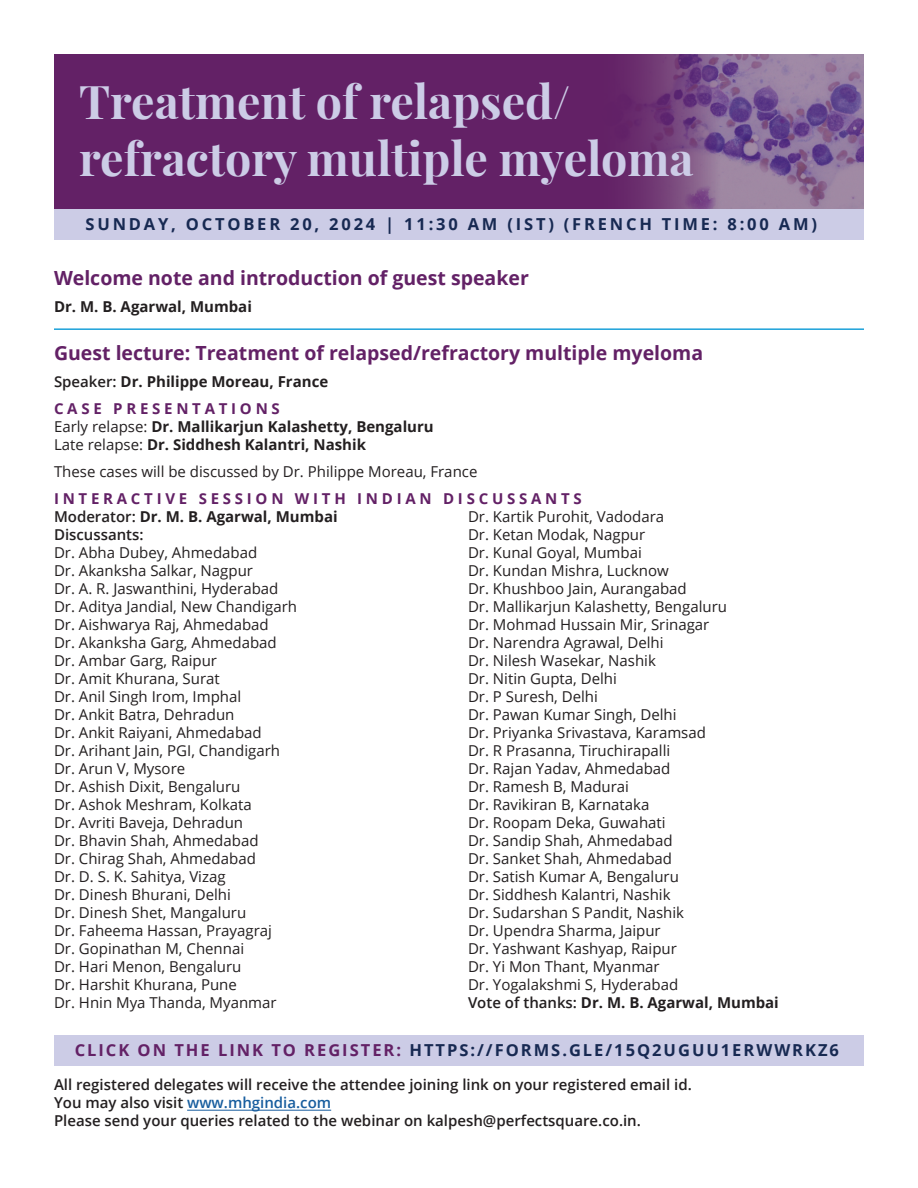
<style>
.page{position:relative;width:918px;height:1188px;background:#fff}
.page>*{position:absolute;margin:0;border:0;box-sizing:border-box;transform-origin:0 0}
.t1{font:700 46.5px/57px "Playfair Display";color:#cccce6}
.t2{font:700 19.5px "Open Sans";color:#632166}
.t3{font:700 16.5px "Open Sans";letter-spacing:.12em;color:#172952}
.t4{font:700 16.5px "Open Sans";letter-spacing:.17em;color:#172952}
.t5{font:15px "Open Sans";color:#231f20}
.t6{font:700 15px "Open Sans";color:#231f20}
.t7{font:600 15px/18px "Open Sans";color:#231f20}
.t8{font:700 15px "Open Sans";letter-spacing:.25em;color:#632166}
.s1{font-weight:600}
.s2{font-weight:400}
.s3{color:#632166}
.s4{color:#175d9e}
</style>
<div class="page">
<div style="left:54px;top:54px;width:810px;height:174px;background:#632166"></div>
<hr style="left:54px;top:328px;width:810px;height:2px;background:#1ca1d9">
<div style="left:54px;top:209px;width:810px;height:30px;background:#cccce6"></div>
<div style="left:54px;top:1035px;width:810px;height:31px;background:#cccce6"></div>
<img style="left:632px;top:54px;width:232px;height:155px">
<hr style="left:187px;top:1110px;width:144px;height:1px;background:#175d9e">
<p class="t1" style="left:79px;top:70px;width:616px">Treatment of relapsed/ refractory multiple myeloma</p>
<p class="t4" style="left:86px;top:212px;width:733px">SUNDAY, OCTOBER 20, 2024 | 11:30 AM (IST) (FRENCH TIME: 8:00 AM)</p>
<p class="t2" style="left:54px;top:264px;width:476px">Welcome note and introduction of guest speaker</p>
<p class="t6" style="left:54px;top:296px;width:199px">Dr. M. B. Agarwal, Mumbai</p>
<p class="t2" style="left:54px;top:339px;width:651px">Guest lecture: Treatment of relapsed/refractory multiple myeloma</p>
<p class="t6" style="left:54px;top:371px;width:276px"><span class="s1">Speaker:</span> Dr. Philippe Moreau, France</p>
<p class="t8" style="left:54px;top:398px;width:227px">CASE PRESENTATIONS</p>
<p class="t6" style="left:54px;top:416px;width:381px"><span class="s2">Early relapse:</span> Dr. Mallikarjun Kalashetty, Bengaluru</p>
<p class="t6" style="left:54px;top:434px;width:314px"><span class="s2">Late relapse:</span> Dr. Siddhesh Kalantri, Nashik</p>
<p class="t5" style="left:54px;top:461px;width:425px">These cases will be discussed by Dr. Philippe Moreau, France</p>
<p class="t8" style="left:54px;top:488px;width:529px">INTERACTIVE SESSION WITH INDIAN DISCUSSANTS</p>
<p class="t6" style="left:54px;top:506px;width:285px"><span class="s1">Moderator:</span> Dr. M. B. Agarwal, Mumbai</p>
<p class="t7" style="left:54px;top:525px;width:91px">Discussants:</p>
<p class="t5" style="left:54px;top:542px;width:205px">Dr. Abha Dubey, Ahmedabad</p>
<p class="t5" style="left:54px;top:560px;width:201px">Dr. Akanksha Salkar, Nagpur</p>
<p class="t5" style="left:54px;top:578px;width:226px">Dr. A. R. Jaswanthini, Hyderabad</p>
<p class="t5" style="left:54px;top:596px;width:245px">Dr. Aditya Jandial, New Chandigarh</p>
<p class="t5" style="left:54px;top:614px;width:216px">Dr. Aishwarya Raj, Ahmedabad</p>
<p class="t5" style="left:54px;top:632px;width:224px">Dr. Akanksha Garg, Ahmedabad</p>
<p class="t5" style="left:54px;top:650px;width:165px">Dr. Ambar Garg, Raipur</p>
<p class="t5" style="left:54px;top:668px;width:167px">Dr. Amit Khurana, Surat</p>
<p class="t5" style="left:54px;top:686px;width:189px">Dr. Anil Singh Irom, Imphal</p>
<p class="t5" style="left:54px;top:704px;width:182px">Dr. Ankit Batra, Dehradun</p>
<p class="t5" style="left:54px;top:722px;width:209px">Dr. Ankit Raiyani, Ahmedabad</p>
<p class="t5" style="left:54px;top:740px;width:228px">Dr. Arihant Jain, PGI, Chandigarh</p>
<p class="t5" style="left:54px;top:758px;width:133px">Dr. Arun V, Mysore</p>
<p class="t5" style="left:54px;top:776px;width:188px">Dr. Ashish Dixit, Bengaluru</p>
<p class="t5" style="left:54px;top:794px;width:199px">Dr. Ashok Meshram, Kolkata</p>
<p class="t5" style="left:54px;top:812px;width:191px">Dr. Avriti Baveja, Dehradun</p>
<p class="t5" style="left:54px;top:830px;width:206px">Dr. Bhavin Shah, Ahmedabad</p>
<p class="t5" style="left:54px;top:848px;width:203px">Dr. Chirag Shah, Ahmedabad</p>
<p class="t5" style="left:54px;top:866px;width:173px">Dr. D. S. K. Sahitya, Vizag</p>
<p class="t5" style="left:54px;top:884px;width:178px">Dr. Dinesh Bhurani, Delhi</p>
<p class="t5" style="left:54px;top:902px;width:194px">Dr. Dinesh Shet, Mangaluru</p>
<p class="t5" style="left:54px;top:920px;width:219px">Dr. Faheema Hassan, Prayagraj</p>
<p class="t5" style="left:54px;top:938px;width:192px">Dr. Gopinathan M, Chennai</p>
<p class="t5" style="left:54px;top:956px;width:189px">Dr. Hari Menon, Bengaluru</p>
<p class="t5" style="left:54px;top:974px;width:184px">Dr. Harshit Khurana, Pune</p>
<p class="t5" style="left:54px;top:992px;width:224px">Dr. Hnin Mya Thanda, Myanmar</p>
<p class="t5" style="left:468px;top:506px;width:198px">Dr. Kartik Purohit, Vadodara</p>
<p class="t5" style="left:468px;top:524px;width:179px">Dr. Ketan Modak, Nagpur</p>
<p class="t5" style="left:468px;top:542px;width:175px">Dr. Kunal Goyal, Mumbai</p>
<p class="t5" style="left:468px;top:560px;width:202px">Dr. Kundan Mishra, Lucknow</p>
<p class="t5" style="left:468px;top:578px;width:220px">Dr. Khushboo Jain, Aurangabad</p>
<p class="t5" style="left:468px;top:596px;width:261px">Dr. Mallikarjun Kalashetty, Bengaluru</p>
<p class="t5" style="left:468px;top:614px;width:243px">Dr. Mohmad Hussain Mir, Srinagar</p>
<p class="t5" style="left:468px;top:632px;width:197px">Dr. Narendra Agrawal, Delhi</p>
<p class="t5" style="left:468px;top:650px;width:189px">Dr. Nilesh Wasekar, Nashik</p>
<p class="t5" style="left:468px;top:668px;width:150px">Dr. Nitin Gupta, Delhi</p>
<p class="t5" style="left:468px;top:686px;width:131px">Dr. P Suresh, Delhi</p>
<p class="t5" style="left:468px;top:704px;width:210px">Dr. Pawan Kumar Singh, Delhi</p>
<p class="t5" style="left:468px;top:722px;width:239px">Dr. Priyanka Srivastava, Karamsad</p>
<p class="t5" style="left:468px;top:740px;width:204px">Dr. R Prasanna, Tiruchirapalli</p>
<p class="t5" style="left:468px;top:758px;width:204px">Dr. Rajan Yadav, Ahmedabad</p>
<p class="t5" style="left:468px;top:776px;width:163px">Dr. Ramesh B, Madurai</p>
<p class="t5" style="left:468px;top:794px;width:183px">Dr. Ravikiran B, Karnataka</p>
<p class="t5" style="left:468px;top:812px;width:199px">Dr. Roopam Deka, Guwahati</p>
<p class="t5" style="left:468px;top:830px;width:206px">Dr. Sandip Shah, Ahmedabad</p>
<p class="t5" style="left:468px;top:848px;width:206px">Dr. Sanket Shah, Ahmedabad</p>
<p class="t5" style="left:468px;top:866px;width:212px">Dr. Satish Kumar A, Bengaluru</p>
<p class="t5" style="left:468px;top:884px;width:204px">Dr. Siddhesh Kalantri, Nashik</p>
<p class="t5" style="left:468px;top:902px;width:218px">Dr. Sudarshan S Pandit, Nashik</p>
<p class="t5" style="left:468px;top:920px;width:194px">Dr. Upendra Sharma, Jaipur</p>
<p class="t5" style="left:468px;top:938px;width:210px">Dr. Yashwant Kashyap, Raipur</p>
<p class="t5" style="left:468px;top:956px;width:193px">Dr. Yi Mon Thant, Myanmar</p>
<p class="t5" style="left:468px;top:974px;width:212px">Dr. Yogalakshmi S, Hyderabad</p>
<p class="t6" style="left:468px;top:992px;width:312px"><span class="s1">Vote of thanks:</span> Dr. M. B. Agarwal, Mumbai</p>
<p class="t3" style="left:75px;top:1038px;width:766px"><span class="s3">CLICK ON THE LINK TO REGISTER:</span> HTTPS://FORMS.GLE/15Q2UGUU1ERWWRKZ6</p>
<p class="t7" style="left:54px;top:1075px;width:639px">All registered delegates will receive the attendee joining link on your registered email id.<br>You may also visit <span class="s4">www.mhgindia.com<br></span>Please send your queries related to the webinar on kalpesh@perfectsquare.co.in.</p>
</div>
